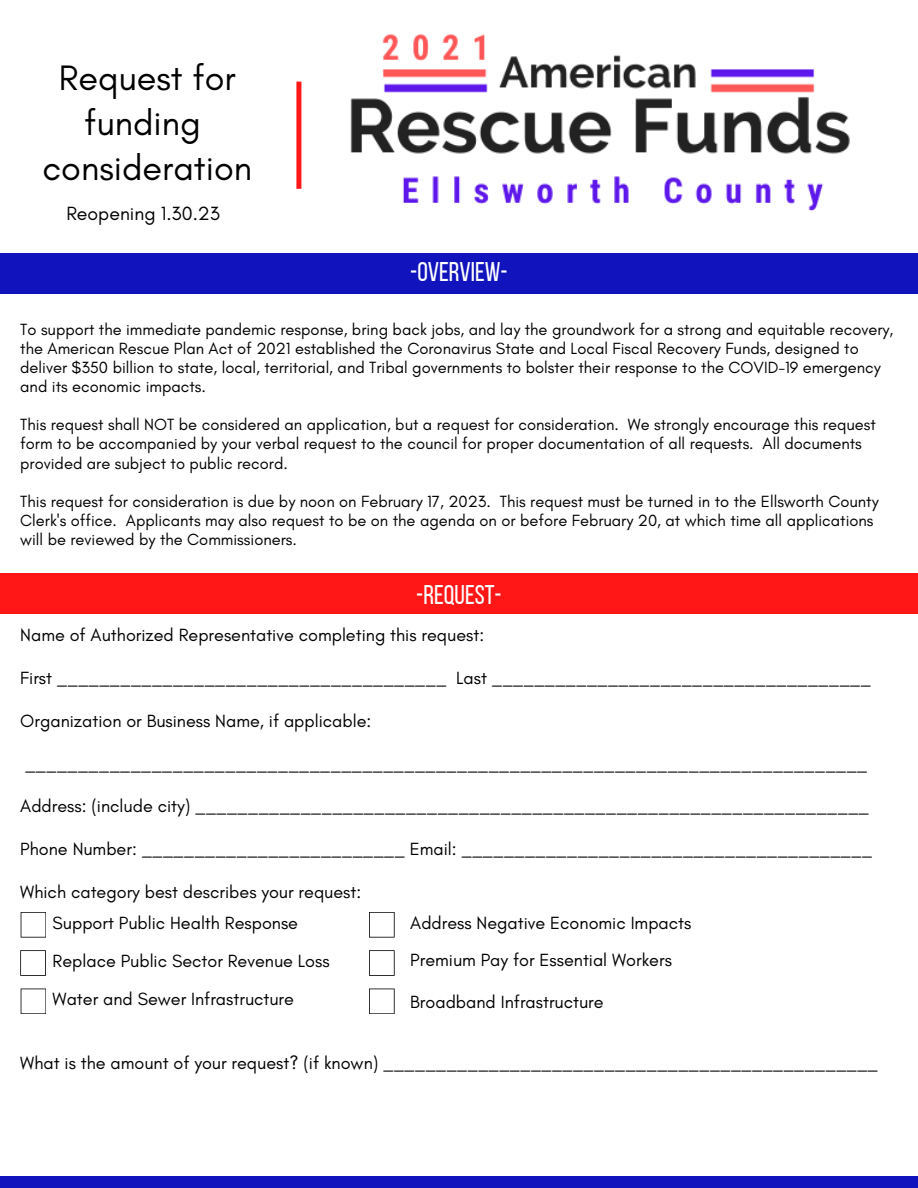
<style>
.page{position:relative;width:918px;height:1188px;background:#fff}
.page>*{position:absolute;margin:0;border:0;box-sizing:border-box;transform-origin:0 0}
.t1{font:36px/45px "Glacial Indifference";color:#000;text-align:center}
.t2{font:27px "Bebas Neue";color:#fff}
.t3{font:19.5px "Glacial Indifference";color:#000}
.t4{font:18px/30.9px "Glacial Indifference";color:#000}
.t5{font:16.5px/19.2px "Glacial Indifference";color:#000}
</style>
<div class="page">
<svg style="left:296px;top:82px;width:3px;height:107px"></svg>
<div style="left:0;top:253px;width:918px;height:40px;background:#1114bc"></div>
<div style="left:0;top:574px;width:918px;height:40px;background:#ff1616"></div>
<div style="left:0;top:1176px;width:918px;height:12px;background:#1114bc"></div>
<img style="left:299px;top:34px;width:599px;height:260px">
<svg style="left:21px;top:912px;width:25px;height:26px"></svg>
<svg style="left:20px;top:950px;width:26px;height:26px"></svg>
<svg style="left:21px;top:989px;width:25px;height:25px"></svg>
<svg style="left:369px;top:912px;width:26px;height:26px"></svg>
<svg style="left:369px;top:950px;width:26px;height:26px"></svg>
<svg style="left:369px;top:989px;width:26px;height:25px"></svg>
<h1 class="t1" style="left:43px;top:55px;width:211px">Request for funding consideration</h1>
<p class="t3" style="left:66px;top:201px;width:155px">Reopening 1.30.23</p>
<h2 class="t2" style="left:410px;top:261px;width:99px">-OVERVIEW-</h2>
<p class="t5" style="left:20px;top:319px;width:875px">To support the immediate pandemic response, bring back jobs, and lay the groundwork for a strong and equitable recovery, the American Rescue Plan Act of 2021 established the Coronavirus State and Local Fiscal Recovery Funds, designed to deliver $350 billion to state, local, territorial, and Tribal governments to bolster their response to the COVID-19 emergency and its economic impacts.</p>
<p class="t5" style="left:20px;top:415px;width:857px">This request shall NOT be considered an application, but a request for consideration. We strongly encourage this request form to be accompanied by your verbal request to the council for proper documentation of all requests. All documents provided are subject to public record.</p>
<p class="t5" style="left:20px;top:491px;width:860px">This request for consideration is due by noon on February 17, 2023. This request must be turned in to the Ellsworth County<br>Clerk's office. Applicants may also request to be on the agenda on or before February 20, at which time all applications will be reviewed by the Commissioners.</p>
<h2 class="t2" style="left:416px;top:584px;width:87px">-REQUEST-</h2>
<p class="t4" style="left:20px;top:620px;width:465px">Name of Authorized Representative completing this request:</p>
<p class="t4" style="left:20px;top:662px;width:852px">First _____________________________________ Last ____________________________________</p>
<p class="t4" style="left:20px;top:705px;width:353px">Organization or Business Name, if applicable:</p>
<p class="t4" style="left:25px;top:748px;width:844px">________________________________________________________________________________</p>
<p class="t4" style="left:20px;top:791px;width:850px">Address: (include city) ________________________________________________________________</p>
<p class="t4" style="left:20px;top:833px;width:853px">Phone Number: _________________________ Email: _______________________________________</p>
<p class="t4" style="left:53px;top:876px;width:310px;text-indent:-32px">Which category best describes your request:<br>Support Public Health Response</p>
<p class="t4" style="left:53px;top:942px;width:278px;line-height:38.2px">Replace Public Sector Revenue Loss<br>Water and Sewer Infrastructure</p>
<p class="t4" style="left:410px;top:904px;width:283px;line-height:37.3px">Address Negative Economic Impacts<br>Premium Pay for Essential Workers</p>
<p class="t4" style="left:410px;top:986px;width:195px">Broadband Infrastructure</p>
<p class="t4" style="left:20px;top:1048px;width:859px">What is the amount of your request? (if known) _______________________________________________</p>
</div>
